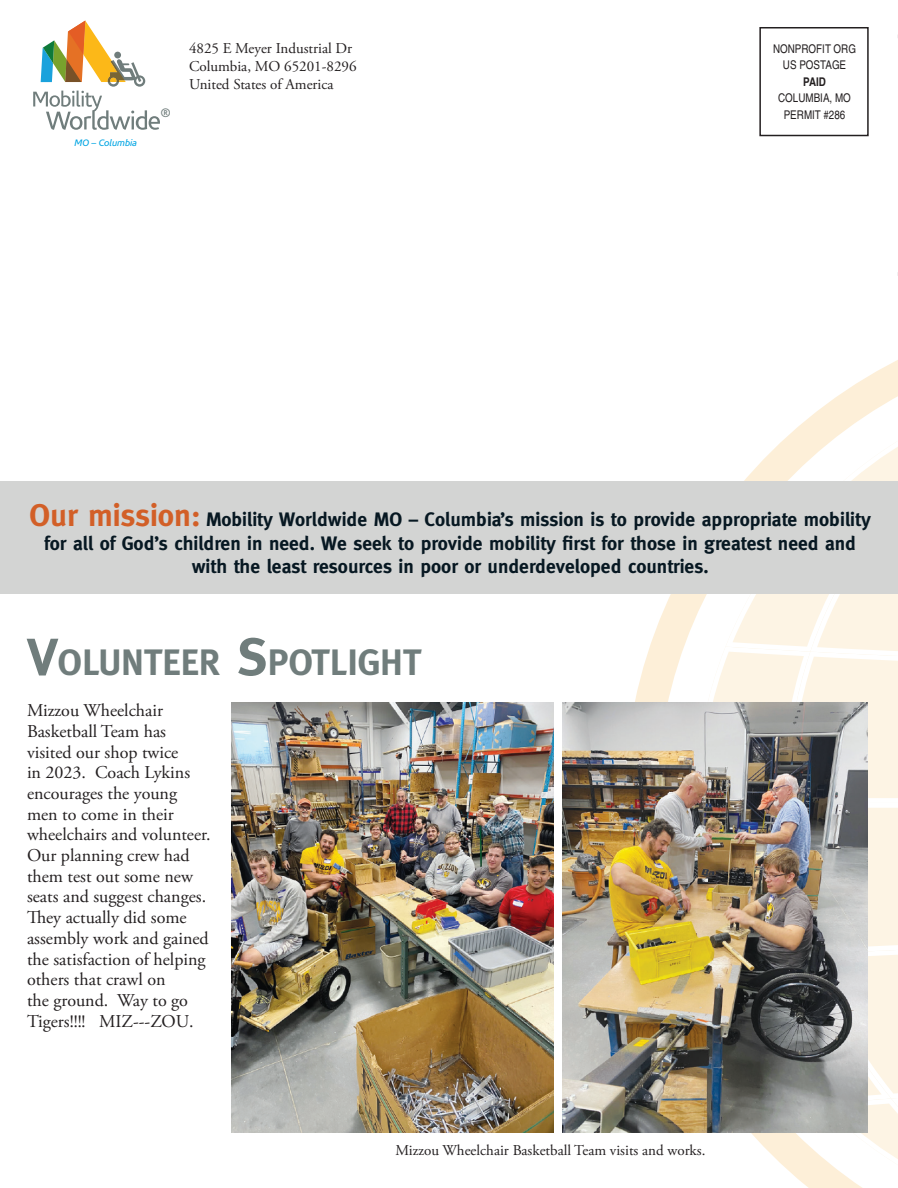
<style>
.page{position:relative;width:898px;height:1188px;background:#fff}
.page>*{position:absolute;margin:0;border:0;box-sizing:border-box;transform-origin:0 0}
.t1{font:700 36.75px "Meta";color:#707d7c}
.t2{font:700 19.5px/23.4px "Meta";color:#071822;text-align:center}
.t3{font:18px/20.7px "Adobe Garamond Pro";color:#231f20}
.t4{font:15px/18px "Adobe Garamond Pro";color:#231f20}
.t5{font:italic 12.45px "Corisande";color:#707d7c}
.t6{font:condensed 12px/16.5px "Helvetica";color:#231f20;text-align:center}
.t7{font:700 condensed 12px "Helvetica";color:#231f20}
.t8{font:italic 9.45px "Corisande";color:#00a5e3}
.s1{font-size:31.5px;color:#d25f27}
.s2{font-size:52.5px}
</style>
<div class="page">
<svg style="left:624px;top:360px;width:274px;height:773px"></svg>
<svg style="left:696px;top:379px;width:202px;height:809px"></svg>
<div style="left:0;top:482px;width:898px;height:112px;background:#d3d4d3"></div>
<svg style="left:33px;top:21px;width:127px;height:109px"></svg>
<div style="left:759px;top:27px;width:109px;height:109px;border:2px solid #231f20"></div>
<img style="left:563px;top:703px;width:305px;height:429px">
<img style="left:232px;top:703px;width:322px;height:429px">
<p class="t8" style="left:75px;top:137px;width:64px">MO – Columbia</p>
<p class="t5" style="left:161px;top:106px;width:11px">®</p>
<p class="t4" style="left:189px;top:40px;width:169px">4825 E Meyer Industrial Dr<br>Columbia, MO 65201-8296<br>United States of America</p>
<p class="t6" style="left:773px;top:40px;width:84px">NONPROFIT ORG<br>US POSTAGE</p>
<p class="t7" style="left:803px;top:74px;width:24px">PAID</p>
<p class="t6" style="left:778px;top:90px;width:74px">COLUMBIA, MO<br>PERMIT #286</p>
<p class="t2" style="left:30px;top:508px;width:843px"><span class="s1">Our mission:</span> Mobility Worldwide MO – Columbia’s mission is to provide appropriate mobility for all of God’s children in need. We seek to provide mobility first for those in greatest need and with the least resources in poor or underdeveloped countries.</p>
<h1 class="t1" style="left:27px;top:641px;width:396px"><span class="s2">V</span>OLUNTEER <span class="s2">S</span>POTLIGHT</h1>
<p class="t3" style="left:27px;top:701px;width:185px">Mizzou Wheelchair<br>Basketball Team has visited our shop twice<br>in 2023. Coach Lykins encourages the young men to come in their wheelchairs and volunteer.<br>Our planning crew had them test out some new seats and suggest changes.<br>They actually did some assembly work and gained the satisfaction of helping others that crawl on<br>the ground. Way to go<br>Tigers!!!! MIZ---ZOU.</p>
<p class="t4" style="left:395px;top:1142px;width:311px">Mizzou Wheelchair Basketball Team visits and works.</p>
</div>
